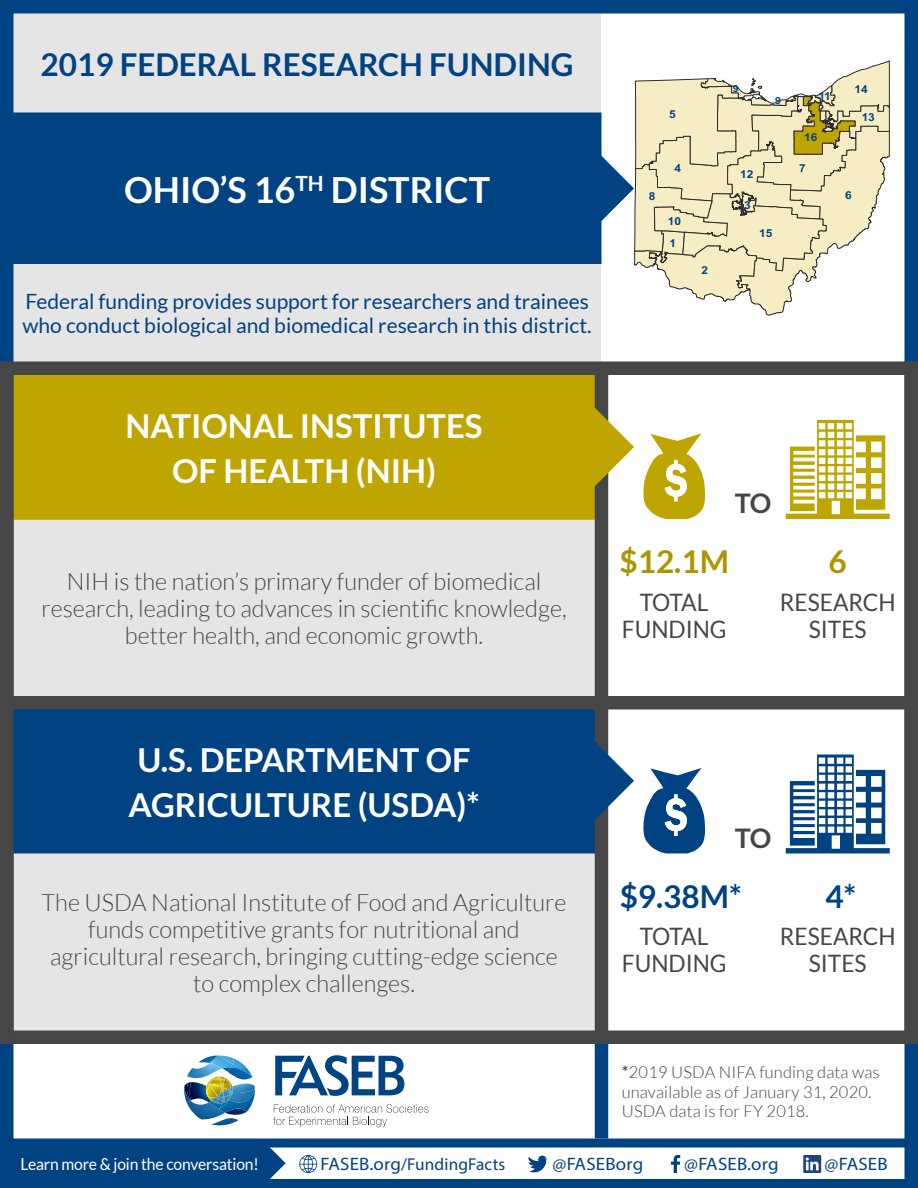
<style>
.page{position:relative;width:918px;height:1188px;background:#fff}
.page>*{position:absolute;margin:0;border:0;box-sizing:border-box;transform-origin:0 0}
.t1{font:700 36px "Lato";color:#fff}
.t2{font:700 33px/45px "Lato";color:#fff;text-align:center}
.t3{font:700 31.5px "Lato";color:#004282}
.t4{font:700 31.5px "Lato";color:#ac9500}
.t5{font:700 27px "Lato";color:#464647}
.t6{font:300 24px/27px "Lato";color:#464647;text-align:center}
.t7{font:24px/27px "Lato";color:#464647;text-align:center;scale:.95 1}
.t8{font:21px/24px "Lato";color:#004282}
.t9{font:18px "Myriad Pro";letter-spacing:.01em;color:#004282;scale:1.05 1}
.t10{font:17.25px "Myriad Pro";letter-spacing:.01em;color:#004282}
.t11{font:300 16.5px/19.5px "Lato";letter-spacing:.01em;color:#464647}
.t12{font:16.5px "Lato";letter-spacing:-.01em;color:#fff;scale:.95 1}
.t13{font:700 10.95px "Arial";color:#004282;scale:1.08 1}
.t14{font:700 9.9px "Arial";color:#004282;scale:1.08 1}
.s1{font-weight:600}
.s2{font-size:18px}
</style>
<div class="page">
<svg style="left:266px;top:1148px;width:20px;height:30px"></svg>
<div style="left:0;top:1143px;width:266px;height:41px;background:#004282"></div>
<div style="left:0;top:1138px;width:918px;height:50px;border:9px solid #004282"></div>
<svg style="left:299px;top:1155px;width:18px;height:18px"></svg>
<svg style="left:528px;top:1155px;width:20px;height:18px"></svg>
<svg style="left:671px;top:1155px;width:9px;height:18px"></svg>
<svg style="left:803px;top:1155px;width:18px;height:18px"></svg>
<svg style="left:273px;top:1104px;width:156px;height:23px"></svg>
<svg style="left:275px;top:1055px;width:129px;height:41px"></svg>
<img style="left:184px;top:1056px;width:71px;height:69px">
<div style="left:13px;top:518px;width:583px;height:179px;background:#e5e5e5"></div>
<div style="left:14px;top:375px;width:581px;height:144px;background:#bfa500"></div>
<div style="left:13px;top:374px;width:583px;height:146px;border:2px solid #bfa500"></div>
<div style="left:13px;top:853px;width:583px;height:178px;background:#e5e5e5"></div>
<div style="left:13px;top:262px;width:589px;height:100px;background:#e5e5e5"></div>
<div style="left:13px;top:13px;width:589px;height:100px;background:#e5e5e5"></div>
<div style="left:14px;top:709px;width:581px;height:144px;background:#004282"></div>
<div style="left:13px;top:708px;width:583px;height:146px;border:2px solid #004282"></div>
<div style="left:595px;top:366px;width:13px;height:671px;background:#464647"></div>
<svg style="left:593px;top:738px;width:41px;height:85px"></svg>
<svg style="left:593px;top:404px;width:41px;height:86px"></svg>
<div style="left:904px;top:0;width:14px;height:1188px;background:#004282"></div>
<div style="left:0;top:1030px;width:918px;height:14px;background:#464647"></div>
<div style="left:0;top:696px;width:918px;height:14px;background:#464647"></div>
<div style="left:904px;top:362px;width:14px;height:682px;background:#464647"></div>
<svg style="left:643px;top:768px;width:62px;height:85px"></svg>
<svg style="left:786px;top:755px;width:104px;height:99px"></svg>
<div style="left:14px;top:113px;width:587px;height:150px;background:#004282"></div>
<div style="left:13px;top:112px;width:589px;height:152px;border:2px solid #004282"></div>
<div style="left:0;top:362px;width:918px;height:13px;background:#464647"></div>
<div style="left:0;top:0;width:14px;height:1188px;background:#004282"></div>
<div style="left:0;top:0;width:918px;height:14px;background:#004282"></div>
<svg style="left:591px;top:61px;width:299px;height:254px"></svg>
<div style="left:595px;top:1044px;width:13px;height:94px;background:#004282"></div>
<div style="left:0;top:362px;width:14px;height:682px;background:#464647"></div>
<svg style="left:643px;top:434px;width:62px;height:85px"></svg>
<svg style="left:786px;top:420px;width:104px;height:99px"></svg>
<h3 class="t3" style="left:41px;top:46px;width:535px">2019 FEDERAL RESEARCH FUNDING</h3>
<h1 class="t1" style="left:124px;top:169px;width:368px">OHIO’S 16<sup>TH</sup> DISTRICT</h1>
<p class="t8" style="left:23px;top:289px;width:571px">Federal funding provides support for researchers and trainees who conduct biological and biomedical research in this district.</p>
<p class="t13" style="left:669px;top:107px;width:8px">5</p>
<p class="t13" style="left:649px;top:189px;width:8px">8</p>
<p class="t13" style="left:675px;top:161px;width:8px">4</p>
<p class="t13" style="left:668px;top:214px;width:14px">10</p>
<p class="t13" style="left:669px;top:236px;width:8px">1</p>
<p class="t13" style="left:701px;top:263px;width:8px">2</p>
<p class="t14" style="left:733px;top:82px;width:7px">9</p>
<p class="t14" style="left:775px;top:94px;width:7px">9</p>
<p class="t13" style="left:740px;top:167px;width:14px">12</p>
<p class="t13" style="left:744px;top:198px;width:8px">3</p>
<p class="t13" style="left:759px;top:226px;width:14px">15</p>
<p class="t13" style="left:819px;top:88px;width:13px">11</p>
<p class="t13" style="left:804px;top:130px;width:14px">16</p>
<p class="t13" style="left:799px;top:161px;width:8px">7</p>
<p class="t13" style="left:854px;top:82px;width:14px">14</p>
<p class="t13" style="left:862px;top:110px;width:14px">13</p>
<p class="t13" style="left:845px;top:188px;width:8px">6</p>
<h2 class="t2" style="left:126px;top:403px;width:358px">NATIONAL INSTITUTES<br>OF HEALTH (NIH)</h2>
<p class="t6" style="left:41px;top:568px;width:527px">NIH is the nation’s primary funder of biomedical research, leading to advances in scientific knowledge, better health, and economic growth.</p>
<p class="t5" style="left:735px;top:488px;width:38px">TO</p>
<h3 class="t4" style="left:620px;top:543px;width:111px">$12.1M</h3>
<h3 class="t4" style="left:829px;top:543px;width:20px">6</h3>
<p class="t7" style="left:622px;top:588px;width:112px">TOTAL<br>FUNDING</p>
<p class="t7" style="left:780px;top:588px;width:123px">RESEARCH<br>SITES</p>
<h2 class="t2" style="left:128px;top:737px;width:353px;text-align:left">U.S. DEPARTMENT OF<br>AGRICULTURE (USDA)*</h2>
<p class="t6" style="left:42px;top:889px;width:526px">The USDA National Institute of Food and Agriculture funds competitive grants for nutritional and agricultural research, bringing cutting-edge science to complex challenges.</p>
<p class="t5" style="left:735px;top:822px;width:38px">TO</p>
<h3 class="t3" style="left:620px;top:878px;width:124px">$9.38M*</h3>
<h3 class="t3" style="left:825px;top:878px;width:32px">4*</h3>
<p class="t7" style="left:622px;top:923px;width:112px">TOTAL<br>FUNDING</p>
<p class="t7" style="left:780px;top:923px;width:123px">RESEARCH<br>SITES</p>
<p class="t11" style="left:622px;top:1063px;width:260px"><span class="s1">*</span>2019 USDA NIFA funding data was unavailable as of January 31, 2020.<br>USDA data is for FY 2018.</p>
<p class="t12" style="left:20px;top:1155px;width:252px">Learn more &amp; join the conversation!</p>
<p class="t10" style="left:321px;top:1154px;width:186px"><span class="s2">FASEB.org</span>/FundingFacts</p>
<p class="t9" style="left:553px;top:1153px;width:88px">@FASEBorg</p>
<p class="t9" style="left:684px;top:1153px;width:91px">@FASEB.org</p>
<p class="t9" style="left:825px;top:1153px;width:62px">@FASEB</p>
</div>
